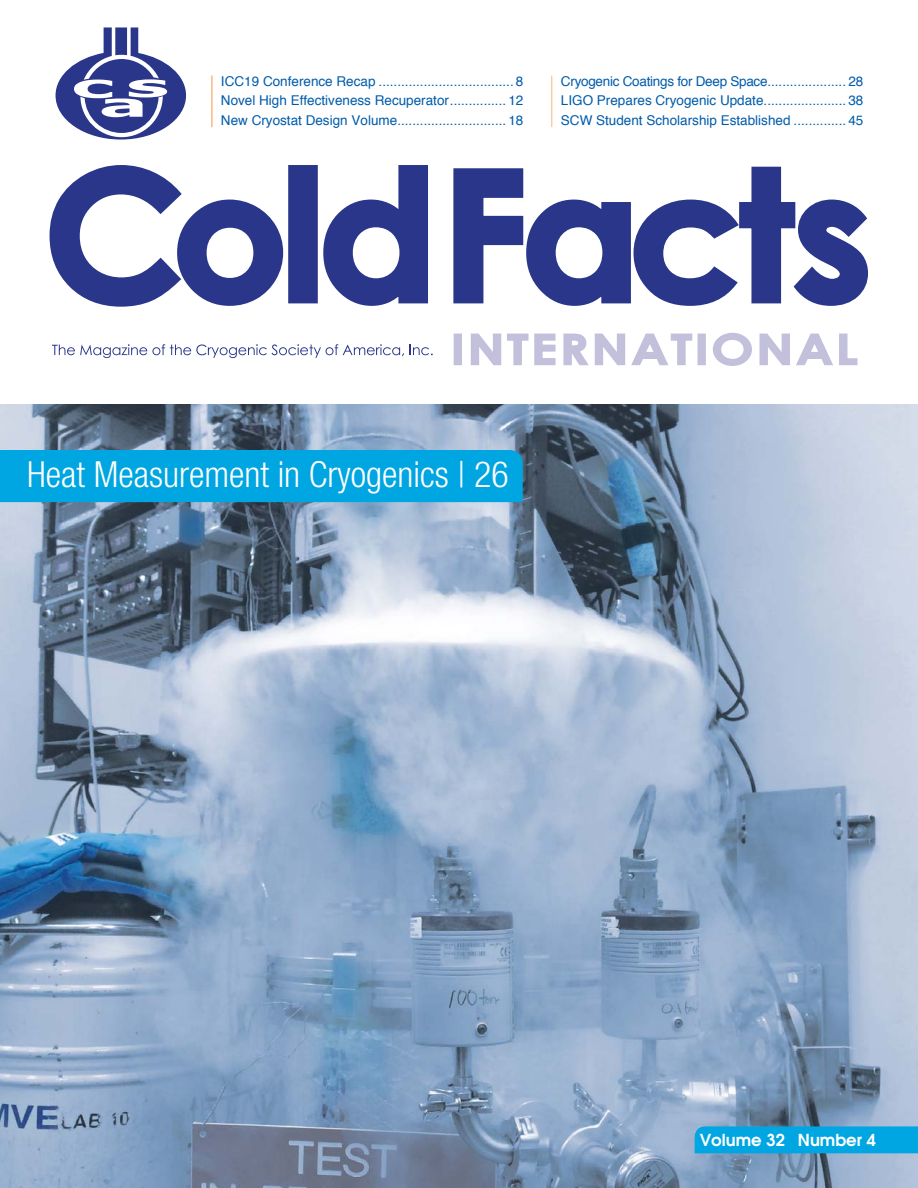
<style>
.page{position:relative;width:918px;height:1188px;background:#fff}
.page>*{position:absolute;margin:0;border:0;box-sizing:border-box;transform-origin:0 0}
.t1{font:300 condensed 36px "Helvetica Neue";color:#fff}
.t2{font:600 16.5px "Avant Garde";color:#fff}
.t3{font:13.5px/19.2px "Helvetica";color:#005cab;text-align:justify}
</style>
<div class="page">
<img style="left:0;top:404px;width:918px;height:784px">
<div style="left:0;top:450px;width:523px;height:52px;background:#00a6e1"></div>
<div style="left:695px;top:1126px;width:223px;height:27px;background:#00a6e1"></div>
<svg style="left:50px;top:165px;width:234px;height:142px"></svg>
<div style="left:291px;top:168px;width:24px;height:133px;background:#293689"></div>
<div style="left:288px;top:165px;width:30px;height:138px;border:6px solid #293689"></div>
<svg style="left:323px;top:165px;width:105px;height:141px"></svg>
<svg style="left:453px;top:166px;width:415px;height:140px"></svg>
<svg style="left:56px;top:27px;width:130px;height:113px"></svg>
<div style="left:454px;top:334px;width:7px;height:30px;background:#c2c0db"></div>
<div style="left:454px;top:334px;width:8px;height:31px;border:2px solid #c2c0db"></div>
<svg style="left:470px;top:333px;width:86px;height:33px"></svg>
<svg style="left:563px;top:333px;width:130px;height:33px"></svg>
<div style="left:698px;top:334px;width:7px;height:30px;background:#c2c0db"></div>
<div style="left:698px;top:334px;width:8px;height:31px;border:2px solid #c2c0db"></div>
<svg style="left:713px;top:332px;width:39px;height:34px"></svg>
<svg style="left:759px;top:333px;width:99px;height:33px"></svg>
<svg style="left:52px;top:344px;width:352px;height:14px"></svg>
<svg style="left:410px;top:345px;width:23px;height:10px"></svg>
<hr style="left:212px;top:76px;width:1px;height:51px;background:#fbb57f">
<hr style="left:551px;top:76px;width:1px;height:51px;background:#fbb57f">
<p class="t3" style="left:221px;top:73px;width:304px">ICC19 Conference Recap .................................... 8<br>Novel High Effectiveness Recuperator ............... 12<br>New Cryostat Design Volume ............................. 18</p>
<p class="t3" style="left:561px;top:73px;width:304px">Cryogenic Coatings for Deep Space..................... 28<br>LIGO Prepares Cryogenic Update ...................... 38<br>SCW Student Scholarship Established .............. 45</p>
<h1 class="t1" style="left:27px;top:461px;width:483px">Heat Measurement in Cryogenics | 26</h1>
<p class="t2" style="left:700px;top:1133px;width:178px">Volume 32 Number 4</p>
</div>
